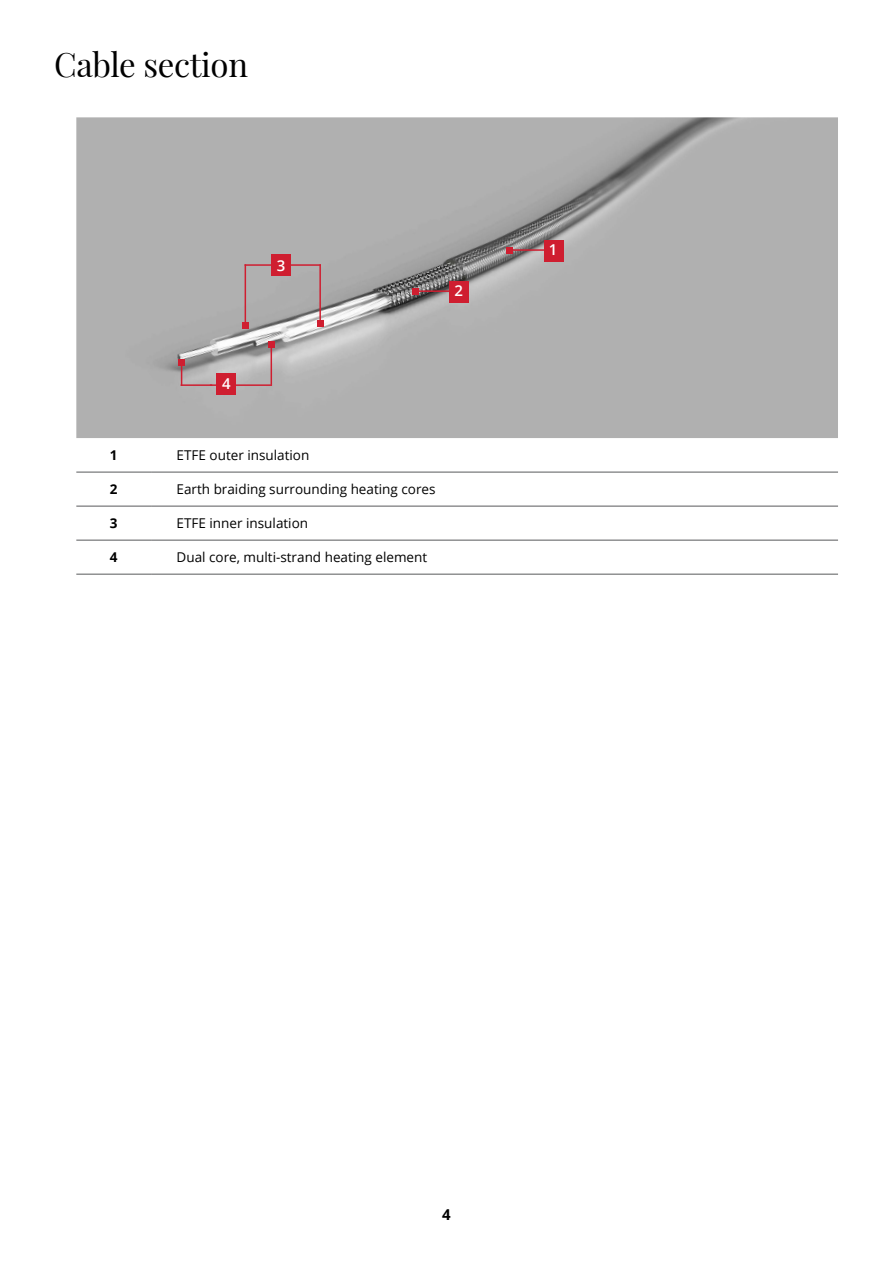
<style>
.page{position:relative;width:893px;height:1263px;background:#fff}
.page>*{position:absolute;margin:0;border:0;box-sizing:border-box;transform-origin:0 0}
.t1{font:33px "Playfair Display";letter-spacing:-.01em;color:#000}
.t2{font:600 15px "Open Sans";color:#fff}
.t3{font:700 15px "Open Sans";color:#000}
.t4{font:13.5px "Open Sans";color:#000}
.t5{font:700 13.5px "Open Sans";color:#000}
</style>
<div class="page">
<img style="left:76px;top:117px;width:762px;height:321px">
<hr style="left:510px;top:249px;width:34px;height:2px;background:#cf1e30">
<svg style="left:507px;top:247px;width:6px;height:6px"></svg>
<hr style="left:416px;top:290px;width:34px;height:2px;background:#cf1e30">
<svg style="left:413px;top:288px;width:6px;height:6px"></svg>
<hr style="left:210px;top:384px;width:62px;height:2px;background:#cf1e30">
<hr style="left:181px;top:384px;width:31px;height:2px;background:#cf1e30">
<hr style="left:76px;top:472px;width:75px;height:1px;background:#58595b">
<hr style="left:151px;top:472px;width:687px;height:1px;background:#58595b">
<hr style="left:76px;top:506px;width:75px;height:1px;background:#58595b">
<hr style="left:151px;top:506px;width:687px;height:1px;background:#58595b">
<hr style="left:76px;top:540px;width:75px;height:1px;background:#58595b">
<hr style="left:151px;top:540px;width:687px;height:1px;background:#58595b">
<hr style="left:76px;top:574px;width:75px;height:1px;background:#58595b">
<hr style="left:151px;top:574px;width:687px;height:1px;background:#58595b">
<svg style="left:179px;top:360px;width:6px;height:26px"></svg>
<hr style="left:271px;top:345px;width:1px;height:40px;background:#cf1e30">
<svg style="left:268px;top:342px;width:6px;height:6px"></svg>
<hr style="left:245px;top:264px;width:35px;height:2px;background:#cf1e30">
<hr style="left:245px;top:264px;width:1px;height:62px;background:#cf1e30">
<svg style="left:242px;top:323px;width:6px;height:6px"></svg>
<hr style="left:289px;top:264px;width:32px;height:2px;background:#cf1e30">
<hr style="left:319px;top:264px;width:2px;height:59px;background:#cf1e30">
<svg style="left:317px;top:320px;width:6px;height:6px"></svg>
<div style="left:544px;top:240px;width:19px;height:21px;background:#cf1e30"></div>
<div style="left:450px;top:281px;width:19px;height:21px;background:#cf1e30"></div>
<div style="left:271px;top:254px;width:20px;height:22px;background:#cf1e30"></div>
<div style="left:217px;top:373px;width:19px;height:21px;background:#cf1e30"></div>
<p class="t1" style="left:54px;top:39px;width:196px">Cable section</p>
<p class="t2" style="left:277px;top:255px;width:10px">3</p>
<p class="t2" style="left:455px;top:281px;width:10px">2</p>
<p class="t2" style="left:222px;top:373px;width:10px">4</p>
<p class="t5" style="left:110px;top:446px;width:9px">1</p>
<p class="t4" style="left:177px;top:446px;width:134px">ETFE outer insulation</p>
<p class="t5" style="left:110px;top:480px;width:9px">2</p>
<p class="t4" style="left:177px;top:480px;width:260px">Earth braiding surrounding heating cores</p>
<p class="t5" style="left:110px;top:514px;width:9px">3</p>
<p class="t4" style="left:177px;top:514px;width:133px">ETFE inner insulation</p>
<p class="t5" style="left:110px;top:548px;width:9px">4</p>
<p class="t4" style="left:177px;top:548px;width:252px">Dual core, multi-strand heating element</p>
<p class="t2" style="left:549px;top:240px;width:10px">1</p>
<p class="t3" style="left:442px;top:1204px;width:10px">4</p>
</div>
